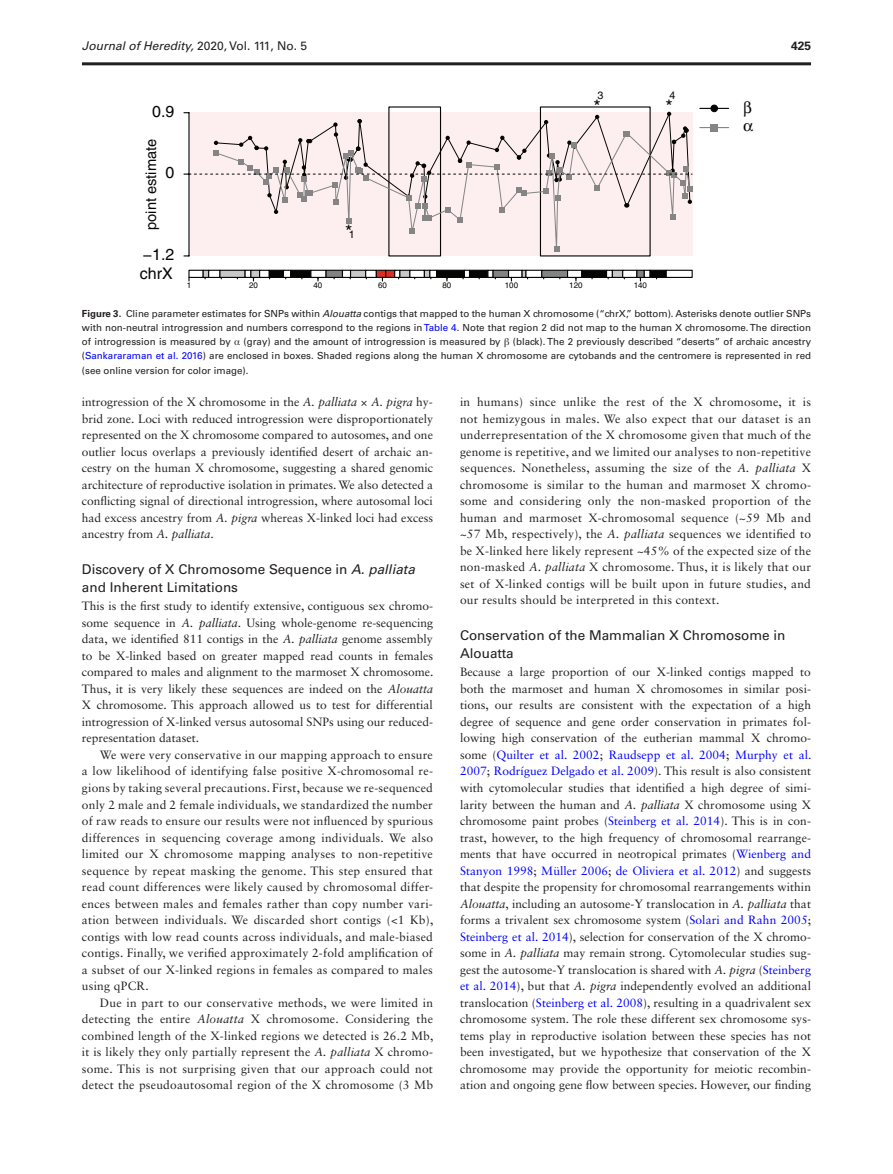
<style>
.page{position:relative;width:893px;height:1174px;background:#fff}
.page>*{position:absolute;margin:0;border:0;box-sizing:border-box;transform-origin:0 0}
.t1{font:18.6px "Helvetica";color:#050504}
.t2{font:16.05px "Helvetica";color:#050504}
.t3{font:14.7px "Helvetica";color:#050504}
.t4{font:13.5px/18px "Univers LT Std";color:#231f20}
.t5{font:12px/16.5px "Sabon LT Std";letter-spacing:.01em;color:#231f20;text-align:justify}
.t6{font:italic 12px "Univers LT Std";color:#231f20}
.t7{font:700 12px "Univers LT Std";color:#231f20}
.t8{font:10.65px "Helvetica";color:#050504}
.t9{font:9.75px/14.2px "Univers LT Std";color:#231f20;text-align:justify}
.t10{font:7.95px "Helvetica";color:#050504}
.s1{font-style:normal}
.s2{font-size:10.65px}
.s3{font-weight:700}
.s4{font-style:italic}
.s5{color:#00f}
.s6{font-family:"Gandhari Unicode"}
</style>
<div class="page">
<div style="left:188px;top:270px;width:16px;height:8px;background:#fff;border:1px solid #050504"></div>
<svg style="left:691px;top:270px;width:2px;height:8px"></svg>
<hr style="left:188px;top:113px;width:2px;height:143px;background:#050504">
<svg style="left:204px;top:106px;width:453px;height:174px"></svg>
<svg style="left:215px;top:110px;width:476px;height:169px"></svg>
<svg style="left:410px;top:229px;width:5px;height:5px"></svg>
<svg style="left:554px;top:247px;width:5px;height:5px"></svg>
<svg style="left:184px;top:112px;width:508px;height:111px"></svg>
<svg style="left:700px;top:108px;width:29px;height:1px"></svg>
<svg style="left:700px;top:127px;width:29px;height:1px"></svg>
<div style="left:710px;top:105px;width:8px;height:7px;background:#050504;border:1px solid #050504;border-radius:50%"></div>
<div style="left:711px;top:124px;width:7px;height:7px;background:#858585"></div>
<hr style="left:82px;top:62px;width:729px;height:3px;background:#231f20">
<p class="t6" style="left:82px;top:39px;width:227px">Journal of Heredity, <span class="s1">2020, Vol. 111, No. 5</span></p>
<p class="t7" style="left:791px;top:39px;width:22px">425</p>
<h2 class="t2" style="left:152px;top:102px;width:24px">0.9</h2>
<p class="t3" style="left:143px;top:230px;width:93px;rotate:-90deg">point estimate</p>
<h2 class="t2" style="left:165px;top:163px;width:10px">0</h2>
<h2 class="t2" style="left:143px;top:245px;width:33px">−1.2</h2>
<h2 class="t2" style="left:140px;top:264px;width:34px">chrX</h2>
<h1 class="t1" style="left:345px;top:221px;width:11px">*<span class="s2">1</span></h1>
<p class="t8" style="left:597px;top:89px;width:7px">3</p>
<h1 class="t1" style="left:593px;top:96px;width:9px">*</h1>
<p class="t10" style="left:187px;top:280px;width:6px">1</p>
<p class="t10" style="left:249px;top:280px;width:10px">20</p>
<p class="t10" style="left:314px;top:280px;width:10px">40</p>
<p class="t10" style="left:378px;top:280px;width:10px">60</p>
<p class="t10" style="left:442px;top:280px;width:10px">80</p>
<p class="t10" style="left:505px;top:280px;width:15px">100</p>
<p class="t10" style="left:569px;top:280px;width:15px">120</p>
<p class="t10" style="left:634px;top:280px;width:15px">140</p>
<p class="t8" style="left:669px;top:89px;width:7px">4</p>
<h1 class="t1" style="left:665px;top:96px;width:9px">*</h1>
<p class="t9" style="left:82px;top:306px;width:731px"><span class="s3">Figure 3.</span> Cline parameter estimates for SNPs within <span class="s4">Alouatta</span> contigs that mapped to the human X chromosome (“chrX,” bottom). Asterisks denote outlier SNPs with non-neutral introgression and numbers correspond to the regions in <span class="s5">Table 4</span>. Note that region 2 did not map to the human X chromosome. The direction of introgression is measured by <span class="s6">α</span> (gray) and the amount of introgression is measured by <span class="s6">β</span> (black). The 2 previously described “deserts” of archaic ancestry (<span class="s5">Sankararaman et al. 2016</span>) are enclosed in boxes. Shaded regions along the human X chromosome are cytobands and the centromere is represented in red (see online version for color image).</p>
<p class="t5" style="left:82px;top:394px;width:353px">introgression of the X chromosome in the <span class="s4">A. palliata</span> × <span class="s4">A. pigra</span> hy&shy;brid zone. Loci with reduced introgression were disproportionately represented on the X chromosome compared to autosomes, and one outlier locus overlaps a previously identified desert of archaic an&shy;cestry on the human X chromosome, suggesting a shared genomic architecture of reproductive isolation in primates. We also detected a conflicting signal of directional introgression, where autosomal loci had excess ancestry from <span class="s4">A. pigra</span> whereas X-linked loci had excess ancestry from <span class="s4">A. palliata</span>.</p>
<p class="t4" style="left:82px;top:560px;width:334px">Discovery of X Chromosome Sequence in <span class="s4">A. palliata </span>and Inherent Limitations</p>
<p class="t5" style="left:82px;top:598px;width:353px">This is the first study to identify extensive, contiguous sex chromo&shy;some sequence in <span class="s4">A. palliata</span>. Using whole-genome re-sequencing data, we identified 811 contigs in the <span class="s4">A. palliata</span> genome assembly to be X-linked based on greater mapped read counts in females compared to males and alignment to the marmoset X chromosome.<br>Thus, it is very likely these sequences are indeed on the <span class="s4">Alouatta </span>X chromosome. This approach allowed us to test for differential introgression of X-linked versus autosomal SNPs using our reduced&shy;representation dataset.</p>
<p class="t5" style="left:82px;top:746px;width:353px;text-indent:18px">We were very conservative in our mapping approach to ensure a low likelihood of identifying false positive X-chromosomal re&shy;gions by taking several precautions. First, because we re-sequenced only 2 male and 2 female individuals, we standardized the number of raw reads to ensure our results were not influenced by spurious differences in sequencing coverage among individuals. We also limited our X chromosome mapping analyses to non-repetitive sequence by repeat masking the genome. This step ensured that read count differences were likely caused by chromosomal differ&shy;ences between males and females rather than copy number vari&shy;ation between individuals. We discarded short contigs (&lt;1 Kb), contigs with low read counts across individuals, and male-biased contigs. Finally, we verified approximately 2-fold amplification of a subset of our X-linked regions in females as compared to males using qPCR.</p>
<p class="t5" style="left:82px;top:994px;width:353px;text-indent:18px">Due in part to our conservative methods, we were limited in detecting the entire <span class="s4">Alouatta</span> X chromosome. Considering the combined length of the X-linked regions we detected is 26.2 Mb, it is likely they only partially represent the <span class="s4">A. palliata</span> X chromo&shy;some. This is not surprising given that our approach could not detect the pseudoautosomal region of the X chromosome (3 Mb</p>
<p class="t5" style="left:460px;top:394px;width:353px">in humans) since unlike the rest of the X chromosome, it is not hemizygous in males. We also expect that our dataset is an underrepresentation of the X chromosome given that much of the genome is repetitive, and we limited our analyses to non-repetitive sequences. Nonetheless, assuming the size of the <span class="s4">A. palliata</span> X chromosome is similar to the human and marmoset X chromo&shy;some and considering only the non-masked proportion of the human and marmoset X-chromosomal sequence (~59 Mb and ~57 Mb, respectively), the <span class="s4">A. palliata</span> sequences we identified to be X-linked here likely represent ~45% of the expected size of the non-masked <span class="s4">A. palliata</span> X chromosome. Thus, it is likely that our set of X-linked contigs will be built upon in future studies, and our results should be interpreted in this context.</p>
<p class="t4" style="left:460px;top:626px;width:327px">Conservation of the Mammalian X Chromosome in<br>Alouatta</p>
<p class="t5" style="left:460px;top:664px;width:353px">Because a large proportion of our X-linked contigs mapped to both the marmoset and human X chromosomes in similar posi&shy;tions, our results are consistent with the expectation of a high degree of sequence and gene order conservation in primates fol&shy;lowing high conservation of the eutherian mammal X chromo&shy;some (<span class="s5">Quilter et al. 2002</span>; <span class="s5">Raudsepp et al. 2004</span>; <span class="s5">Murphy et al.<br>2007</span>; <span class="s5">Rodríguez Delgado et al. 2009</span>). This result is also consistent with cytomolecular studies that identified a high degree of simi&shy;larity between the human and <span class="s4">A. palliata</span> X chromosome using X chromosome paint probes (<span class="s5">Steinberg et al. 2014</span>). This is in con&shy;trast, however, to the high frequency of chromosomal rearrange&shy;ments that have occurred in neotropical primates (<span class="s5">Wienberg and Stanyon 1998</span>; <span class="s5">Müller 2006</span>; <span class="s5">de Oliviera et al. 2012</span>) and suggests that despite the propensity for chromosomal rearrangements within <span class="s4">Alouatta</span>, including an autosome-Y translocation in <span class="s4">A. palliata</span> that forms a trivalent sex chromosome system (<span class="s5">Solari and Rahn 2005</span>; <span class="s5">Steinberg et al. 2014</span>), selection for conservation of the X chromo&shy;some in <span class="s4">A. palliata</span> may remain strong. Cytomolecular studies sug&shy;gest the autosome-Y translocation is shared with <span class="s4">A. pigra</span> (<span class="s5">Steinberg et al. 2014</span>), but that <span class="s4">A. pigra</span> independently evolved an additional translocation (<span class="s5">Steinberg et al. 2008</span>), resulting in a quadrivalent sex chromosome system. The role these different sex chromosome sys&shy;tems play in reproductive isolation between these species has not been investigated, but we hypothesize that conservation of the X chromosome may provide the opportunity for meiotic recombin&shy;ation and ongoing gene flow between species. However, our finding</p>
</div>
